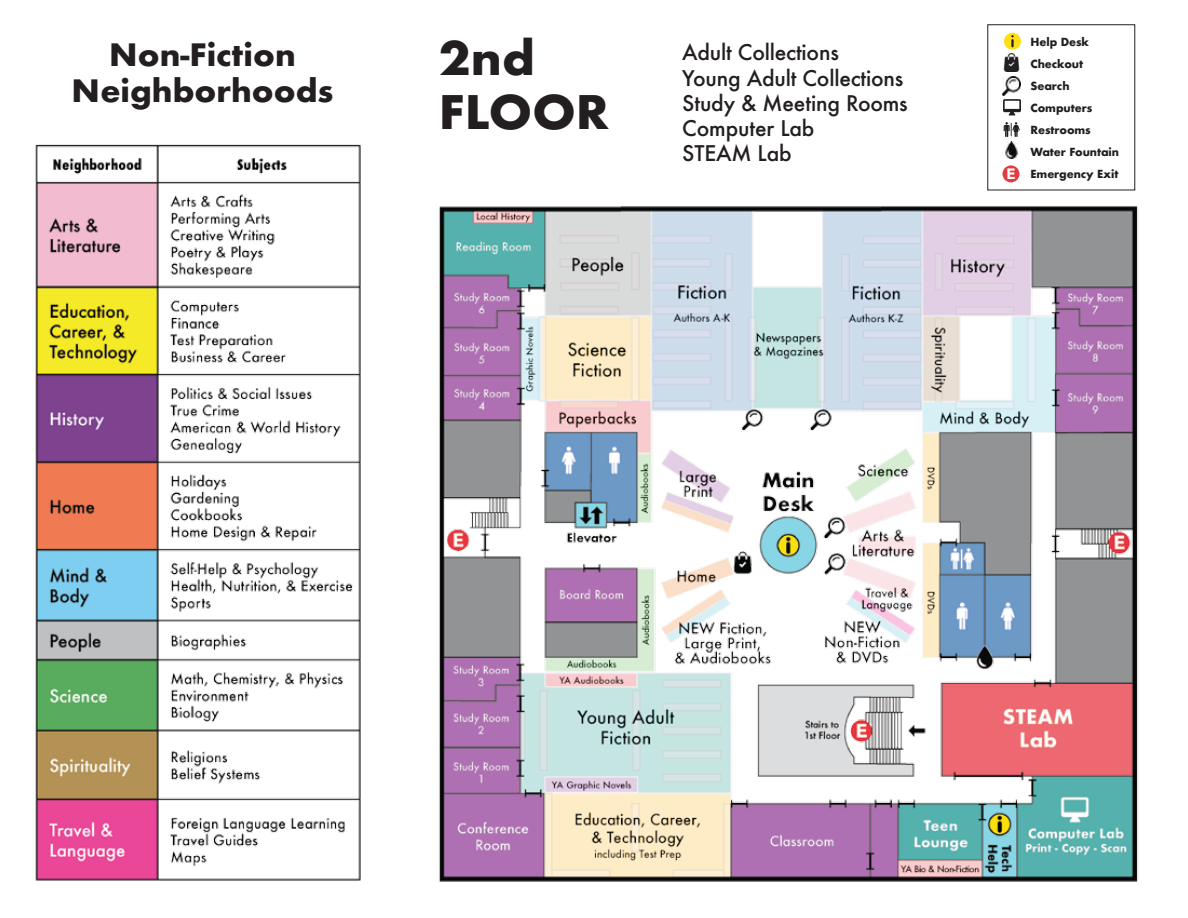
<style>
.page{position:relative;width:1188px;height:918px;background:#fff}
.page>*{position:absolute;margin:0;border:0;box-sizing:border-box;transform-origin:0 0}
.t1{font:700 45px/54px "Futura";color:#231f20;scale:1.04 1}
.t2{font:700 30px/36px "Futura";color:#231f20;text-align:center;scale:1.04 1}
.t3{font:500 21px/25.2px "Futura";letter-spacing:-.01em;color:#231f20}
.t4{font:700 15px "Avenir Next";color:#fff}
.t5{font:700 10.95px/22.2px "Futura";letter-spacing:-.01em;color:#231f20}
</style>
<div class="page">
<img style="left:779px;top:97px;width:359px;height:785px">
<img style="left:35px;top:144px;width:744px;height:738px">
<svg style="left:1003px;top:165px;width:16px;height:17px"></svg>
<svg style="left:1004px;top:33px;width:17px;height:17px"></svg>
<img style="left:1003px;top:142px;width:16px;height:16px">
<svg style="left:1003px;top:99px;width:18px;height:16px"></svg>
<img style="left:1002px;top:77px;width:19px;height:18px">
<img style="left:1003px;top:53px;width:17px;height:19px">
<svg style="left:1004px;top:122px;width:16px;height:15px"></svg>
<h1 class="t1" style="left:439px;top:31px;width:165px">2nd<br>FLOOR</h1>
<h2 class="t2" style="left:71px;top:37px;width:253px">Non-Fiction<br>Neighborhoods</h2>
<p class="t3" style="left:682px;top:40px;width:227px">Adult Collections<br>Young Adult Collections<br>Study &amp; Meeting Rooms<br>Computer Lab<br>STEAM Lab</p>
<p class="t4" style="left:1006px;top:161px;width:11px">E</p>
<p class="t5" style="left:1031px;top:30px;width:63px">Help Desk<br>Checkout<br>Search<br>Computers</p>
<p class="t5" style="left:1031px;top:119px;width:62px">Restrooms</p>
<p class="t5" style="left:1030px;top:141px;width:90px">Water Fountain</p>
<p class="t5" style="left:1031px;top:163px;width:89px">Emergency Exit</p>
</div>
